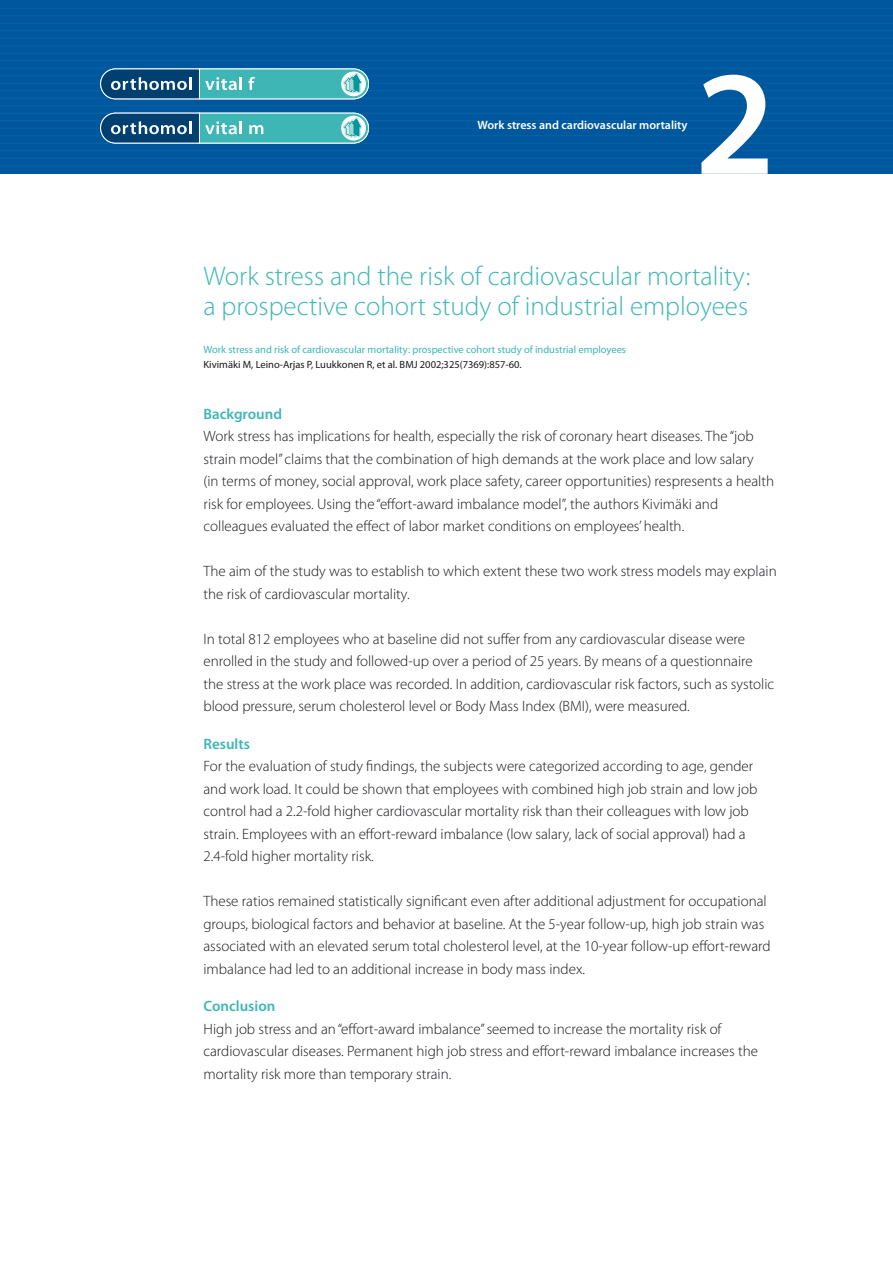
<style>
.page{position:relative;width:893px;height:1263px;background:#fff}
.page>*{position:absolute;margin:0;border:0;box-sizing:border-box;transform-origin:0 0}
.t1{font:600 150px "Myriad Pro";color:#fff}
.t2{font:300 27px "Myriad Pro";color:#3eb6b6}
.t3{font:300 15px/22.5px "Myriad Pro";color:#1a171c}
.t4{font:600 15px "Myriad Pro";color:#3eb6b6}
.t5{font:600 12px "Myriad Pro";color:#fff}
.t6{font:10.5px "Myriad Pro";color:#3eb6b6}
.t7{font:10.5px "Myriad Pro";color:#1a171c}
</style>
<div class="page">
<div style="left:0;top:0;width:893px;height:173px;background:#00579d"></div>
<hr style="left:0;top:8px;width:893px;height:1px;background:#0064a6">
<hr style="left:0;top:15px;width:893px;height:1px;background:#0064a6">
<hr style="left:0;top:23px;width:893px;height:1px;background:#0064a6">
<hr style="left:0;top:30px;width:893px;height:1px;background:#0064a6">
<hr style="left:0;top:38px;width:893px;height:1px;background:#0064a6">
<hr style="left:0;top:45px;width:893px;height:1px;background:#0064a6">
<hr style="left:0;top:53px;width:893px;height:1px;background:#0064a6">
<hr style="left:0;top:60px;width:893px;height:1px;background:#0064a6">
<hr style="left:0;top:68px;width:893px;height:1px;background:#0064a6">
<hr style="left:0;top:75px;width:893px;height:1px;background:#0064a6">
<hr style="left:0;top:83px;width:893px;height:1px;background:#0064a6">
<hr style="left:0;top:90px;width:893px;height:1px;background:#0064a6">
<hr style="left:0;top:98px;width:893px;height:1px;background:#0064a6">
<hr style="left:0;top:105px;width:893px;height:1px;background:#0064a6">
<hr style="left:0;top:113px;width:893px;height:1px;background:#0064a6">
<hr style="left:0;top:120px;width:893px;height:1px;background:#0064a6">
<hr style="left:0;top:128px;width:893px;height:1px;background:#0064a6">
<hr style="left:0;top:135px;width:893px;height:1px;background:#0064a6">
<hr style="left:0;top:143px;width:893px;height:1px;background:#0064a6">
<hr style="left:0;top:150px;width:893px;height:1px;background:#0064a6">
<hr style="left:0;top:158px;width:893px;height:1px;background:#0064a6">
<hr style="left:0;top:165px;width:893px;height:1px;background:#0064a6">
<svg style="left:100px;top:68px;width:269px;height:32px"></svg>
<svg style="left:100px;top:112px;width:269px;height:32px"></svg>
<p class="t5" style="left:477px;top:117px;width:211px">Work stress and cardiovascular mortality</p>
<p class="t1" style="left:695px;top:28px;width:82px">2</p>
<p class="t2" style="left:203px;top:260px;width:548px">Work stress and the risk of cardiovascular mortality:</p>
<p class="t2" style="left:203px;top:290px;width:546px">a prospective cohort study of industrial employees</p>
<p class="t6" style="left:203px;top:343px;width:424px">Work stress and risk of cardiovascular mortality: prospective cohort study of industrial employees</p>
<p class="t7" style="left:203px;top:358px;width:320px">Kivimäki M, Leino-Arjas P, Luukkonen R, et al. BMJ 2002;325(7369):857-60.</p>
<p class="t4" style="left:203px;top:404px;width:80px">Background</p>
<p class="t3" style="left:203px;top:425px;width:552px">Work stress has implications for health, especially the risk of coronary heart diseases. The “job strain model” claims that the combination of high demands at the work place and low salary</p>
<p class="t3" style="left:203px;top:470px;width:572px">(in terms of money, social approval, work place safety, career opportunities) respresents a health risk for employees. Using the “effort-award imbalance model”, the authors Kivimäki and</p>
<p class="t3" style="left:203px;top:515px;width:482px">colleagues evaluated the effect of labor market conditions on employees’ health.</p>
<p class="t3" style="left:203px;top:560px;width:575px">The aim of the study was to establish to which extent these two work stress models may explain the risk of cardiovascular mortality.</p>
<p class="t3" style="left:203px;top:627px;width:572px">In total 812 employees who at baseline did not suffer from any cardiovascular disease were enrolled in the study and followed-up over a period of 25 years. By means of a questionnaire the stress at the work place was recorded. In addition, cardiovascular risk factors, such as systolic blood pressure, serum cholesterol level or Body Mass Index (BMI), were measured.</p>
<p class="t4" style="left:203px;top:734px;width:48px">Results</p>
<p class="t3" style="left:203px;top:755px;width:555px">For the evaluation of study findings, the subjects were categorized according to age, gender and work load. It could be shown that employees with combined high job strain and low job control had a 2.2-fold higher cardiovascular mortality risk than their colleagues with low job strain. Employees with an effort-reward imbalance (low salary, lack of social approval) had a</p>
<p class="t3" style="left:203px;top:845px;width:172px">2.4-fold higher mortality risk.</p>
<p class="t3" style="left:203px;top:890px;width:565px">These ratios remained statistically significant even after additional adjustment for occupational groups, biological factors and behavior at baseline. At the 5-year follow-up, high job strain was</p>
<p class="t3" style="left:203px;top:935px;width:569px">associated with an elevated serum total cholesterol level, at the 10-year follow-up effort-reward imbalance had led to an additional increase in body mass index.</p>
<p class="t4" style="left:203px;top:997px;width:73px">Conclusion</p>
<p class="t3" style="left:203px;top:1017px;width:520px">High job stress and an “effort-award imbalance” seemed to increase the mortality risk of</p>
<p class="t3" style="left:203px;top:1040px;width:556px">cardiovascular diseases. Permanent high job stress and effort-reward imbalance increases the</p>
<p class="t3" style="left:203px;top:1062px;width:249px">mortality risk more than temporary strain.</p>
</div>
